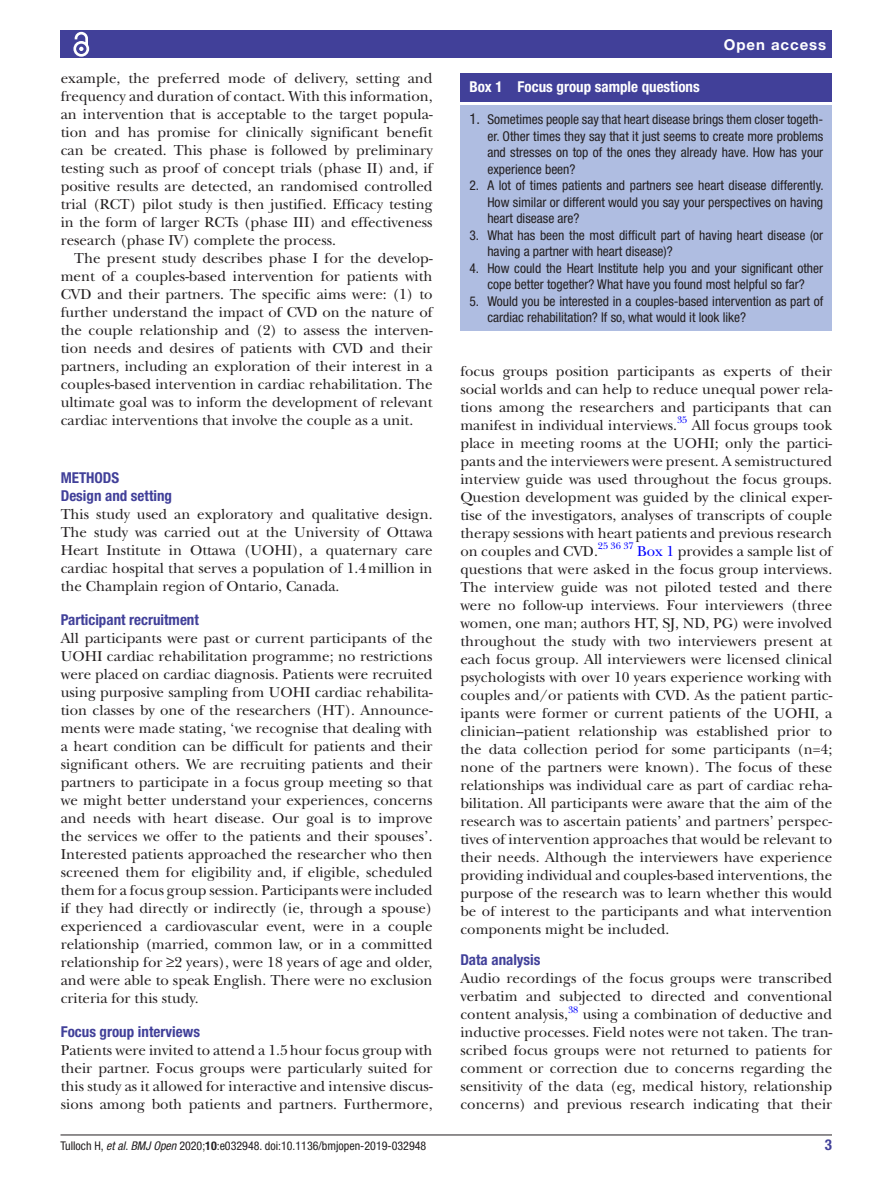
<style>
.page{position:relative;width:893px;height:1191px;background:#fff}
.page>*{position:absolute;margin:0;border:0;box-sizing:border-box;transform-origin:0 0}
.t1{font:15px/18px "New Baskerville";color:#231f20;text-align:justify}
.t2{font:700 condensed 15px/18px "Helvetica Neue LT Std";color:#414099}
.t3{font:700 condensed 15px "Helvetica Neue LT Std";color:#fff}
.t4{font:700 15px "Helvetica Neue LT Std";letter-spacing:.065em;color:#fff}
.t5{font:condensed 13.5px/16.5px "Helvetica Neue LT Std";color:#231f20;text-align:justify}
.t6{font:condensed 12px "Helvetica Neue LT Std";color:#231f20}
.t7{font:9.9px "New Baskerville";color:#00f}
.s1{font-size:15px}
.s2{color:#00f}
.s3{font-style:italic}
.s4{font-weight:700}
</style>
<div class="page">
<hr style="left:61px;top:1134px;width:771px;height:1px;background:#231f20">
<div style="left:61px;top:31px;width:771px;height:27px;background:#414099"></div>
<svg style="left:73px;top:31px;width:17px;height:26px"></svg>
<div style="left:460px;top:73px;width:372px;height:28px;background:#414099"></div>
<div style="left:460px;top:106px;width:372px;height:225px;background:#afbde1"></div>
<p class="t1" style="left:61px;top:69px;width:373px">example, the preferred mode of delivery, setting and frequency and duration of contact. With this information, an intervention that is acceptable to the target popula&shy;tion and has promise for clinically significant benefit can be created. This phase is followed by preliminary testing such as proof of concept trials (phase II) and, if positive results are detected, an randomised controlled trial (RCT) pilot study is then justified. Efficacy testing in the form of larger RCTs (phase III) and effectiveness research (phase IV) complete the process.</p>
<p class="t1" style="left:61px;top:249px;width:373px;text-indent:14px">The present study describes phase I for the develop&shy;ment of a couples-based intervention for patients with CVD and their partners. The specific aims were: (1) to further understand the impact of CVD on the nature of the couple relationship and (2) to assess the interven&shy;tion needs and desires of patients with CVD and their partners, including an exploration of their interest in a couples-based intervention in cardiac rehabilitation. The ultimate goal was to inform the development of relevant cardiac interventions that involve the couple as a unit.</p>
<p class="t2" style="left:61px;top:468px;width:113px">Methods<br>Design and setting</p>
<p class="t1" style="left:61px;top:505px;width:373px">This study used an exploratory and qualitative design.<br>The study was carried out at the University of Ottawa Heart Institute in Ottawa (UOHI), a quaternary care cardiac hospital that serves a population of 1.4million in the Champlain region of Ontario, Canada.</p>
<p class="t2" style="left:61px;top:610px;width:140px">Participant recruitment</p>
<p class="t1" style="left:61px;top:629px;width:373px">All participants were past or current participants of the UOHI cardiac rehabilitation programme; no restrictions were placed on cardiac diagnosis. Patients were recruited using purposive sampling from UOHI cardiac rehabilita&shy;tion classes by one of the researchers (HT). Announce&shy;ments were made stating, ‘we recognise that dealing with a heart condition can be difficult for patients and their significant others. We are recruiting patients and their partners to participate in a focus group meeting so that we might better understand your experiences, concerns and needs with heart disease. Our goal is to improve the services we offer to the patients and their spouses’.<br>Interested patients approached the researcher who then screened them for eligibility and, if eligible, scheduled them for a focus group session. Participants were included if they had directly or indirectly (ie, through a spouse) experienced a cardiovascular event, were in a couple relationship (married, common law, or in a committed relationship for ≥2 years), were 18 years of age and older, and were able to speak English. There were no exclusion criteria for this study.</p>
<p class="t2" style="left:61px;top:1022px;width:141px">Focus group interviews</p>
<p class="t1" style="left:61px;top:1041px;width:373px">Patients were invited to attend a 1.5hour focus group with their partner. Focus groups were particularly suited for this study as it allowed for interactive and intensive discus&shy;sions among both patients and partners. Furthermore,</p>
<p class="t4" style="left:724px;top:35px;width:104px">Open access</p>
<p class="t3" style="left:469px;top:78px;width:232px">Box 1 Focus group sample questions</p>
<p class="t5" style="left:487px;top:111px;width:337px;text-indent:-18px"><span class="s1">1.</span> Sometimes people say that heart disease brings them closer togeth&shy;er. Other times they say that it just seems to create more problems and stresses on top of the ones they already have. How has your experience been?</p>
<p class="t5" style="left:487px;top:177px;width:338px;text-indent:-18px">2. A lot of times patients and partners see heart disease differently.<br>How similar or different would you say your perspectives on having heart disease are?</p>
<p class="t5" style="left:487px;top:227px;width:337px;text-indent:-18px">3. What has been the most difficult part of having heart disease (or having a partner with heart disease)?</p>
<p class="t5" style="left:469px;top:260px;width:355px;text-align:center">4. How could the Heart Institute help you and your significant other cope better together? What have you found most helpful so far?</p>
<p class="t5" style="left:487px;top:293px;width:337px;text-indent:-18px">5. Would you be interested in a couples-based intervention as part of cardiac rehabilitation? If so, what would it look like?</p>
<p class="t1" style="left:460px;top:362px;width:373px">focus groups position participants as experts of their social worlds and can help to reduce unequal power rela&shy;tions among the researchers and participants that can manifest in individual interviews.<sup>35</sup> All focus groups took place in meeting rooms at the UOHI; only the partici&shy;pants and the interviewers were present. A semistructured interview guide was used throughout the focus groups.<br>Question development was guided by the clinical exper&shy;tise of the investigators, analyses of transcripts of couple therapy sessions with heart patients and previous research on couples and CVD.</p>
<p class="t7" style="left:598px;top:540px;width:37px">25 36 37</p>
<p class="t1" style="left:460px;top:542px;width:373px;text-indent:177px"><span class="s2">Box 1</span> provides a sample list of questions that were asked in the focus group interviews.<br>The interview guide was not piloted tested and there were no follow-up interviews. Four interviewers (three women, one man; authors HT, SJ, ND, PG) were involved throughout the study with two interviewers present at each focus group. All interviewers were licensed clinical psychologists with over 10 years experience working with couples and/or patients with CVD. As the patient partic&shy;ipants were former or current patients of the UOHI, a clinician–patient relationship was established prior to the data collection period for some participants (n=4; none of the partners were known). The focus of these relationships was individual care as part of cardiac reha&shy;bilitation. All participants were aware that the aim of the research was to ascertain patients’ and partners’ perspec&shy;tives of intervention approaches that would be relevant to their needs. Although the interviewers have experience providing individual and couples-based interventions, the purpose of the research was to learn whether this would be of interest to the participants and what intervention components might be included.</p>
<p class="t2" style="left:460px;top:950px;width:82px">Data analysis</p>
<p class="t1" style="left:460px;top:969px;width:373px">Audio recordings of the focus groups were transcribed verbatim and subjected to directed and conventional content analysis,</p>
<p class="t7" style="left:568px;top:1003px;width:12px">38</p>
<p class="t1" style="left:460px;top:1005px;width:373px;text-indent:122px">using a combination of deductive and inductive processes. Field notes were not taken. The tran&shy;scribed focus groups were not returned to patients for comment or correction due to concerns regarding the sensitivity of the data (eg, medical history, relationship concerns) and previous research indicating that their</p>
<p class="t6" style="left:61px;top:1138px;width:367px">Tulloch H, <span class="s3">et al</span>. <span class="s3">BMJ Open</span> 2020;<span class="s4">10</span>:e032948. doi:10.1136/bmjopen-2019-032948</p>
<p class="t2" style="left:825px;top:1135px;width:9px">3</p>
</div>
